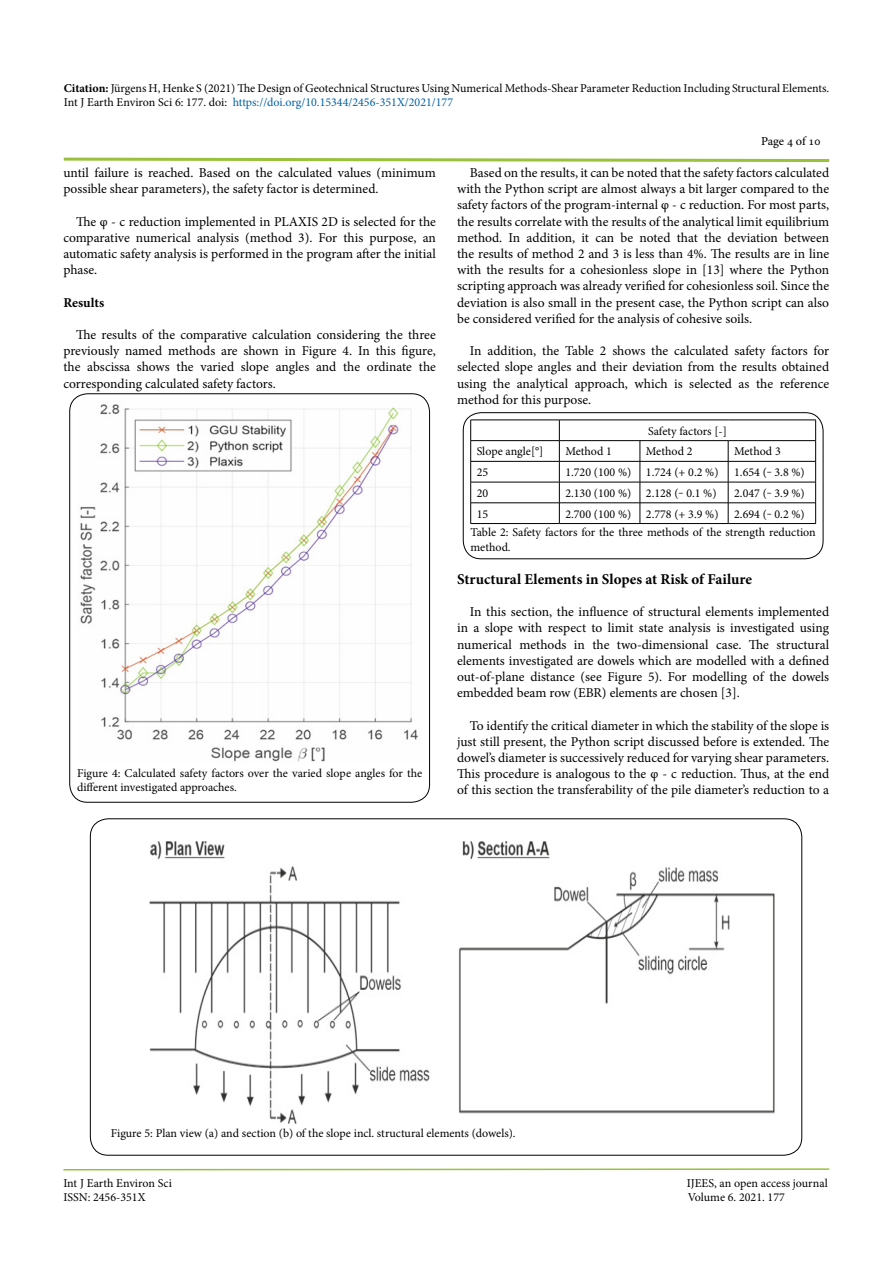
<style>
.page{position:relative;width:893px;height:1263px;background:#fff}
.page>*{position:absolute;margin:0;border:0;box-sizing:border-box;transform-origin:0 0}
.t1{font:700 15px "Minion Pro";color:#000}
.t2{font:13.5px/16.2px "Minion Pro";color:#000;text-align:justify}
.t3{font:700 13.5px "Minion Pro";color:#000}
.t4{font:12px/14.4px "Minion Pro";color:#000}
.t5{font:12px "Adobe Hebrew";letter-spacing:-.005em;color:#000}
.s1{font-weight:700}
.s2{color:#0060a8}
</style>
<div class="page">
<svg style="left:63px;top:1168px;width:767px;height:3px"></svg>
<svg style="left:63px;top:157px;width:767px;height:5px"></svg>
<img style="left:80px;top:404px;width:339px;height:358px">
<hr style="left:470px;top:420px;width:89px;height:1px;background:#000">
<hr style="left:559px;top:420px;width:81px;height:1px;background:#000">
<hr style="left:640px;top:420px;width:88px;height:1px;background:#000">
<hr style="left:728px;top:420px;width:88px;height:1px;background:#000">
<hr style="left:470px;top:440px;width:89px;height:1px;background:#000">
<hr style="left:559px;top:440px;width:81px;height:1px;background:#000">
<hr style="left:640px;top:440px;width:88px;height:1px;background:#000">
<hr style="left:728px;top:440px;width:88px;height:1px;background:#000">
<hr style="left:470px;top:461px;width:89px;height:1px;background:#000">
<hr style="left:559px;top:461px;width:81px;height:1px;background:#000">
<hr style="left:640px;top:461px;width:88px;height:1px;background:#000">
<hr style="left:728px;top:461px;width:88px;height:1px;background:#000">
<hr style="left:470px;top:482px;width:89px;height:1px;background:#000">
<hr style="left:559px;top:482px;width:81px;height:1px;background:#000">
<hr style="left:640px;top:482px;width:88px;height:1px;background:#000">
<hr style="left:728px;top:482px;width:88px;height:1px;background:#000">
<hr style="left:470px;top:502px;width:89px;height:1px;background:#000">
<svg style="left:470px;top:420px;width:1px;height:103px"></svg>
<hr style="left:559px;top:502px;width:81px;height:1px;background:#000">
<svg style="left:559px;top:420px;width:1px;height:103px"></svg>
<hr style="left:640px;top:502px;width:88px;height:1px;background:#000">
<svg style="left:640px;top:441px;width:1px;height:82px"></svg>
<hr style="left:728px;top:502px;width:88px;height:1px;background:#000">
<svg style="left:728px;top:441px;width:1px;height:82px"></svg>
<svg style="left:815px;top:420px;width:1px;height:103px"></svg>
<hr style="left:470px;top:523px;width:89px;height:1px;background:#000">
<hr style="left:559px;top:523px;width:81px;height:1px;background:#000">
<hr style="left:640px;top:523px;width:88px;height:1px;background:#000">
<hr style="left:728px;top:523px;width:88px;height:1px;background:#000">
<div style="left:463px;top:412px;width:360px;height:147px;border:1px solid #000;border-radius:18px"></div>
<img style="left:149px;top:841px;width:626px;height:283px">
<p class="t4" style="left:64px;top:81px;width:767px"><span class="s1">Citation:</span> Jürgens H, Henke S (2021) The Design of Geotechnical Structures Using Numerical Methods-Shear Parameter Reduction Including Structural Elements.<br>Int J Earth Environ Sci 6: 177. doi: <span class="s2">https://doi.org/10.15344/2456-351X/2021/177</span></p>
<p class="t5" style="left:761px;top:134px;width:61px">Page 4 of 10</p>
<p class="t2" style="left:63px;top:165px;width:374px">until failure is reached. Based on the calculated values (minimum possible shear parameters), the safety factor is determined.</p>
<p class="t2" style="left:63px;top:213px;width:374px;text-indent:13px">The φ - c reduction implemented in PLAXIS 2D is selected for the comparative numerical analysis (method 3). For this purpose, an automatic safety analysis is performed in the program after the initial phase.</p>
<p class="t3" style="left:63px;top:293px;width:42px">Results</p>
<p class="t2" style="left:63px;top:327px;width:374px;text-indent:13px">The results of the comparative calculation considering the three previously named methods are shown in Figure 4. In this figure, the abscissa shows the varied slope angles and the ordinate the corresponding calculated safety factors.</p>
<p class="t2" style="left:457px;top:165px;width:374px;text-indent:13px">Based on the results, it can be noted that the safety factors calculated with the Python script are almost always a bit larger compared to the safety factors of the program-internal φ - c reduction. For most parts, the results correlate with the results of the analytical limit equilibrium method. In addition, it can be noted that the deviation between the results of method 2 and 3 is less than 4%. The results are in line with the results for a cohesionless slope in [13] where the Python scripting approach was already verified for cohesionless soil. Since the deviation is also small in the present case, the Python script can also be considered verified for the analysis of cohesive soils.</p>
<p class="t2" style="left:457px;top:343px;width:374px;text-indent:13px">In addition, the Table 2 shows the calculated safety factors for selected slope angles and their deviation from the results obtained using the analytical approach, which is selected as the reference method for this purpose.</p>
<p class="t4" style="left:648px;top:424px;width:80px">Safety factors [-]</p>
<p class="t4" style="left:77px;top:766px;width:347px">Figure 4: Calculated safety factors over the varied slope angles for the different investigated approaches.</p>
<p class="t4" style="left:477px;top:444px;width:68px">Slope angle[°]</p>
<p class="t4" style="left:565px;top:444px;width:48px">Method 1</p>
<p class="t4" style="left:646px;top:444px;width:48px">Method 2</p>
<p class="t4" style="left:734px;top:444px;width:48px">Method 3</p>
<p class="t4" style="left:477px;top:465px;width:13px">25</p>
<p class="t4" style="left:565px;top:465px;width:155px">1.720 (100 %) 1.724 (+ 0.2 %)</p>
<p class="t4" style="left:734px;top:465px;width:72px">1.654 (‒ 3.8 %)</p>
<p class="t4" style="left:477px;top:486px;width:13px">20</p>
<p class="t4" style="left:565px;top:486px;width:153px">2.130 (100 %) 2.128 (‒ 0.1 %)</p>
<p class="t4" style="left:734px;top:486px;width:72px">2.047 (‒ 3.9 %)</p>
<p class="t4" style="left:477px;top:507px;width:13px">15</p>
<p class="t4" style="left:565px;top:507px;width:155px">2.700 (100 %) 2.778 (+ 3.9 %)</p>
<p class="t4" style="left:470px;top:504px;width:347px;line-height:18.8px;text-indent:264px">2.694 (‒ 0.2 %)<br>Table 2: Safety factors for the three methods of the strength reduction</p>
<p class="t4" style="left:470px;top:540px;width:42px">method.</p>
<p class="t1" style="left:457px;top:568px;width:296px">Structural Elements in Slopes at Risk of Failure</p>
<p class="t2" style="left:457px;top:604px;width:374px;text-indent:13px">In this section, the influence of structural elements implemented in a slope with respect to limit state analysis is investigated using numerical methods in the two-dimensional case. The structural elements investigated are dowels which are modelled with a defined out-of-plane distance (see Figure 5). For modelling of the dowels embedded beam row (EBR) elements are chosen [3].</p>
<p class="t2" style="left:457px;top:717px;width:374px;text-indent:13px">To identify the critical diameter in which the stability of the slope is just still present, the Python script discussed before is extended. The dowel’s diameter is successively reduced for varying shear parameters.<br>This procedure is analogous to the φ - c reduction. Thus, at the end of this section the transferability of the pile diameter’s reduction to a</p>
<p class="t4" style="left:111px;top:1126px;width:406px">Figure 5: Plan view (a) and section (b) of the slope incl. structural elements (dowels).</p>
<p class="t4" style="left:63px;top:1176px;width:110px">Int J Earth Environ Sci</p>
<p class="t4" style="left:687px;top:1176px;width:142px">IJEES, an open access journal</p>
<p class="t4" style="left:63px;top:1190px;width:84px">ISSN: 2456-351X</p>
<p class="t4" style="left:688px;top:1190px;width:99px">Volume 6. 2021. 177</p>
</div>
